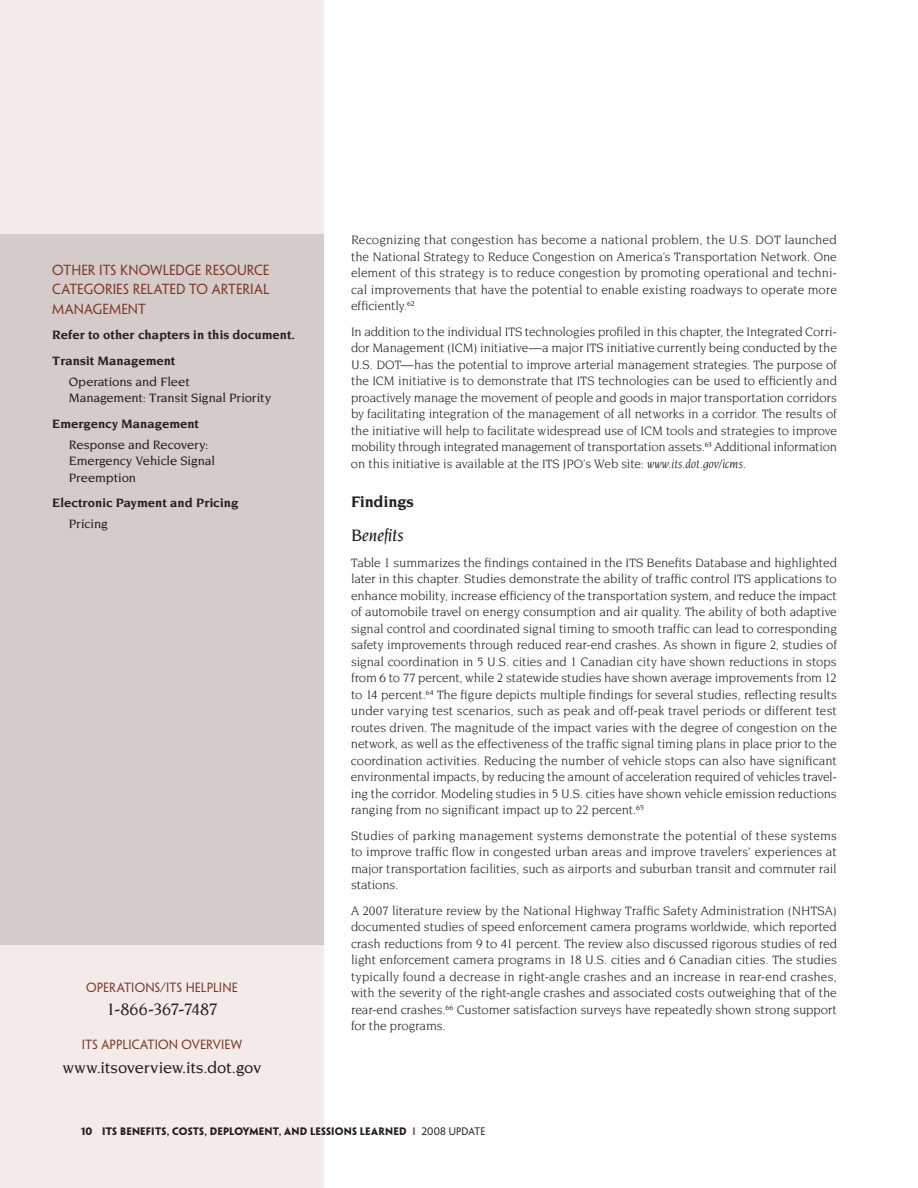
<style>
.page{position:relative;width:918px;height:1188px;background:#fff}
.page>*{position:absolute;margin:0;border:0;box-sizing:border-box;transform-origin:0 0}
.t1{font:500 18px "Novarese Std";letter-spacing:-.01em;color:#231f20}
.t2{font:italic 500 18px "Novarese Std";letter-spacing:-.005em;color:#231f20}
.t3{font:500 16.65px "Novarese Std";letter-spacing:-.01em;color:#231f20}
.t4{font:700 16.5px "Novarese Std";color:#231f20}
.t5{font:13.2px/16.5px "Novarese Std";letter-spacing:-.01em;color:#231f20;text-align:justify}
.t6{font:500 13.2px/16.5px "Novarese Std";letter-spacing:-.01em;color:#231f20}
.t7{font:700 13.2px/25.5px "Novarese Std";color:#231f20}
.t8{font:13.2px/19.5px "Penumbra Flare Std";letter-spacing:.01em;color:#7d3520;text-align:justify}
.t9{font:12px "Penumbra Flare Std";letter-spacing:.01em;color:#7d3520}
.t10{font:700 9.75px "Penumbra Flare Std";letter-spacing:.02em;color:#231f20}
.s1{font-style:italic}
.s2{font-weight:400}
</style>
<div class="page">
<div style="left:0;top:0;width:324px;height:1188px;background:#f2ebe9"></div>
<div style="left:0;top:235px;width:324px;height:710px;background:#d3cccb"></div>
<p class="t8" style="left:52px;top:260px;width:219px">OTHER ITS KNOWLEDGE RESOURCE CATEGORIES RELATED TO ARTERIAL MANAGEMENT</p>
<p class="t7" style="left:52px;top:322px;width:244px">Refer to other chapters in this document.<br>Transit Management</p>
<p class="t6" style="left:69px;top:373px;width:204px">Operations and Fleet<br>Management: Transit Signal Priority</p>
<p class="t7" style="left:52px;top:411px;width:148px">Emergency Management</p>
<p class="t6" style="left:69px;top:436px;width:148px">Response and Recovery:<br>Emergency Vehicle Signal<br>Preemption</p>
<p class="t7" style="left:52px;top:490px;width:188px">Electronic Payment and Pricing</p>
<p class="t6" style="left:69px;top:516px;width:40px">Pricing</p>
<p class="t9" style="left:86px;top:980px;width:153px">OPERATIONS/ITS HELPLINE</p>
<h1 class="t1" style="left:106px;top:999px;width:113px">1-866-367-7487</h1>
<p class="t9" style="left:82px;top:1038px;width:162px">ITS APPLICATION OVERVIEW</p>
<p class="t3" style="left:63px;top:1058px;width:200px">www.itsoverview.its.dot.gov</p>
<p class="t5" style="left:351px;top:232px;width:488px">Recognizing that congestion has become a national problem, the U.S. DOT launched the National Strategy to Reduce Congestion on America’s Transportation Network. One element of this strategy is to reduce congestion by promoting operational and techni&shy;cal improvements that have the potential to enable existing roadways to operate more efficiently.<sup>62</sup></p>
<p class="t5" style="left:351px;top:323px;width:488px">In addition to the individual ITS technologies profiled in this chapter, the Integrated Corri&shy;dor Management (ICM) initiative—a major ITS initiative currently being conducted by the U.S. DOT—has the potential to improve arterial management strategies. The purpose of the ICM initiative is to demonstrate that ITS technologies can be used to efficiently and proactively manage the movement of people and goods in major transportation corridors by facilitating integration of the management of all networks in a corridor. The results of the initiative will help to facilitate widespread use of ICM tools and strategies to improve mobility through integrated management of transportation assets.<sup>63</sup> Additional information on this initiative is available at the ITS JPO’s Web site: <span class="s1">www.its.dot.gov/icms.</span></p>
<p class="t4" style="left:351px;top:492px;width:64px">Findings</p>
<h1 class="t2" style="left:351px;top:526px;width:54px">Benefits</h1>
<p class="t5" style="left:351px;top:554px;width:488px">Table 1 summarizes the findings contained in the ITS Benefits Database and highlighted later in this chapter. Studies demonstrate the ability of traffic control ITS applications to enhance mobility, increase efficiency of the transportation system, and reduce the impact of automobile travel on energy consumption and air quality. The ability of both adaptive signal control and coordinated signal timing to smooth traffic can lead to corresponding safety improvements through reduced rear-end crashes. As shown in figure 2, studies of signal coordination in 5 U.S. cities and 1 Canadian city have shown reductions in stops from 6 to 77 percent, while 2 statewide studies have shown average improvements from 12 to 14 percent.<sup>64</sup> The figure depicts multiple findings for several studies, reflecting results under varying test scenarios, such as peak and off-peak travel periods or different test routes driven. The magnitude of the impact varies with the degree of congestion on the network, as well as the effectiveness of the traffic signal timing plans in place prior to the coordination activities. Reducing the number of vehicle stops can also have significant environmental impacts, by reducing the amount of acceleration required of vehicles travel&shy;ing the corridor. Modeling studies in 5 U.S. cities have shown vehicle emission reductions ranging from no significant impact up to 22 percent.<sup>65</sup></p>
<p class="t5" style="left:351px;top:827px;width:487px">Studies of parking management systems demonstrate the potential of these systems to improve traffic flow in congested urban areas and improve travelers’ experiences at major transportation facilities, such as airports and suburban transit and commuter rail stations.</p>
<p class="t5" style="left:351px;top:902px;width:488px">A 2007 literature review by the National Highway Traffic Safety Administration (NHTSA) documented studies of speed enforcement camera programs worldwide, which reported crash reductions from 9 to 41 percent. The review also discussed rigorous studies of red light enforcement camera programs in 18 U.S. cities and 6 Canadian cities. The studies typically found a decrease in right-angle crashes and an increase in rear-end crashes, with the severity of the right-angle crashes and associated costs outweighing that of the rear-end crashes.<sup>66</sup> Customer satisfaction surveys have repeatedly shown strong support for the programs.</p>
<p class="t10" style="left:81px;top:1125px;width:406px">10 ITS BENEFITS, COSTS, DEPLOYMENT, AND LESSIONS LEARNED <sup>|</sup> <span class="s2">2008 UPDATE</span></p>
</div>
